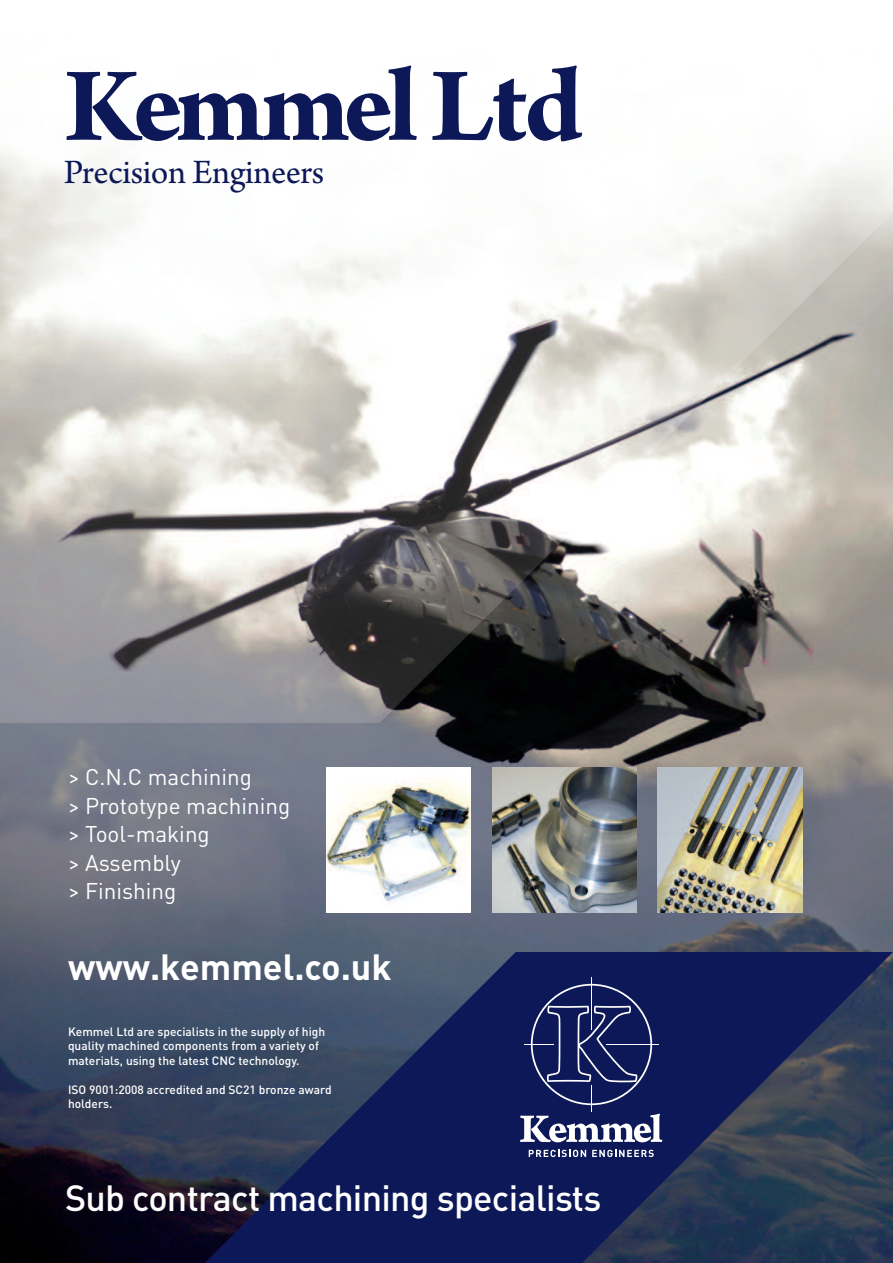
<style>
.page{position:relative;width:893px;height:1263px;background:#fff}
.page>*{position:absolute;margin:0;border:0;box-sizing:border-box;transform-origin:0 0}
.t1{font:700 111.9px "Arno Pro";letter-spacing:-.04em;color:#0d1858}
.t2{font:500 36px "DIN";letter-spacing:-.02em;color:#fff}
.t3{font:36px "Arno Pro";letter-spacing:-.01em;color:#0d1858}
.t4{font:700 36px "DIN";color:#fff}
.t5{font:22.5px/28.5px "DIN";color:#fff}
.t6{font:500 12px/14.4px "DIN";color:#fff}
</style>
<div class="page">
<img style="left:0;top:723px;width:893px;height:540px">
<img style="left:0;top:151px;width:893px;height:572px">
<img style="left:326px;top:768px;width:145px;height:144px">
<img style="left:492px;top:768px;width:145px;height:144px">
<img style="left:658px;top:768px;width:144px;height:144px">
<svg style="left:188px;top:952px;width:705px;height:311px;background:#222f59"></svg>
<hr style="left:591px;top:977px;width:1px;height:52px;background:#fff">
<svg style="left:520px;top:984px;width:142px;height:158px;background:#323b71"></svg>
<svg style="left:529px;top:1150px;width:57px;height:7px"></svg>
<svg style="left:592px;top:1150px;width:62px;height:7px"></svg>
<h1 class="t1" style="left:64px;top:67px;width:521px">KemmelLtd</h1>
<h2 class="t3" style="left:64px;top:159px;width:262px">Precision Engineers</h2>
<h3 class="t5" style="left:68px;top:762px;width:224px">&gt; C.N.C machining<br>&gt; Prototype machining &gt; Tool-making<br>&gt; Assembly<br>&gt; Finishing</h3>
<h2 class="t4" style="left:68px;top:946px;width:325px">www.kemmel.co.uk</h2>
<p class="t6" style="left:68px;top:1024px;width:259px">Kemmel Ltd are specialists in the supply of high quality machined components from a variety of materials, using the latest CNC technology.</p>
<p class="t6" style="left:68px;top:1082px;width:265px">ISO 9001:2008 accredited and SC21 bronze award holders.</p>
<h2 class="t2" style="left:65px;top:1177px;width:538px">Sub contract machining specialists</h2>
</div>
